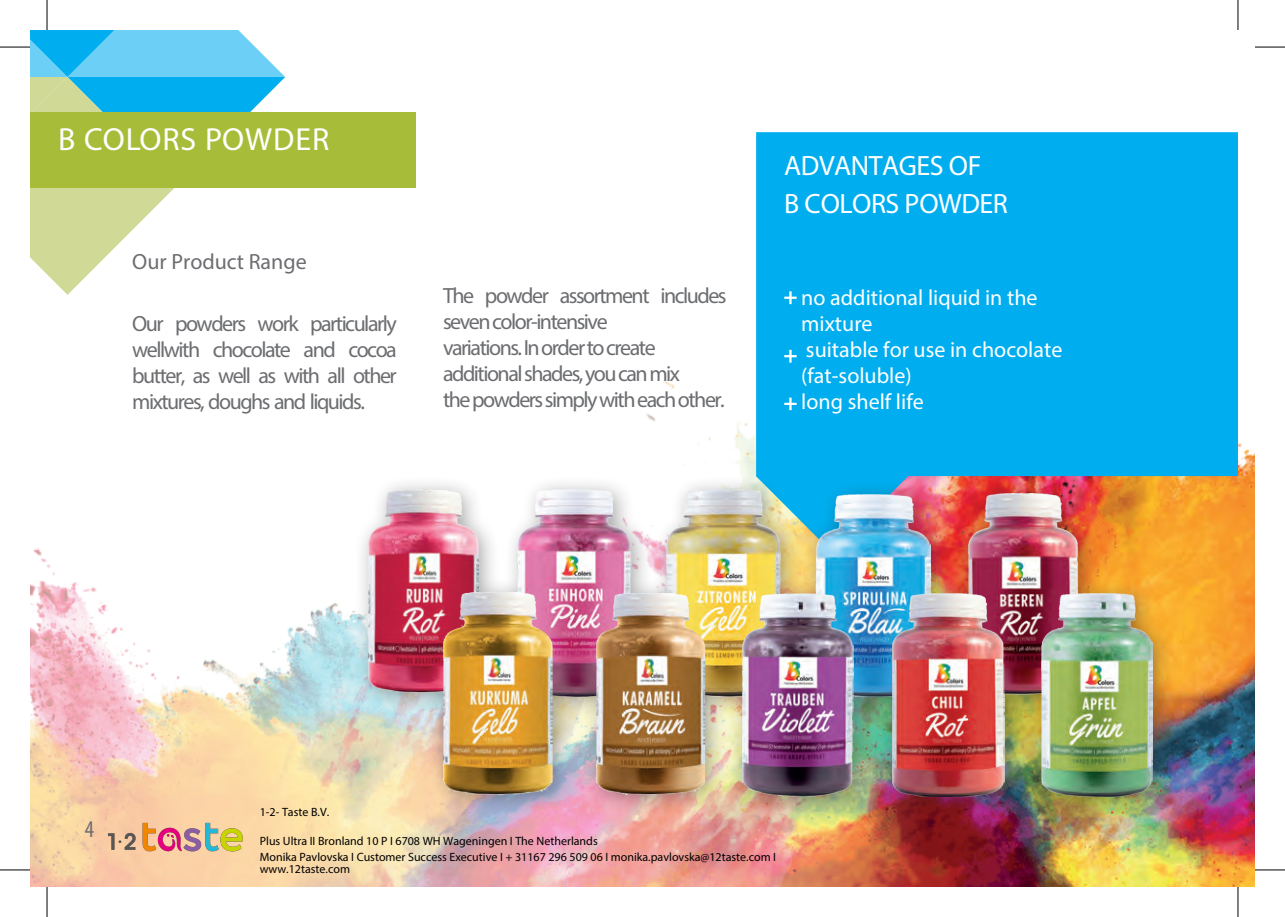
<style>
.page{position:relative;width:1285px;height:917px;background:#fff}
.page>*{position:absolute;margin:0;border:0;box-sizing:border-box;transform-origin:0 0}
.t1{font:32px "Myriad Pro";letter-spacing:.03em;color:#fff}
.t2{font:28px/37.6px "Myriad Pro";letter-spacing:-.015em;color:#fff}
.t3{font:condensed 24px "Myriad Pro";color:#6c6d70}
.t4{font:22px/26px "Myriad Pro";letter-spacing:-.07em;color:#6c6d70}
.t5{font:22px/26px "Myriad Pro";color:#fff}
.t6{font:22px "Myriad Pro";color:#6c6d70}
.t7{font:12px/16.8px "Myriad Pro";color:#000}
</style>
<div class="page">
<img style="left:646px;top:381px;width:609px;height:505px">
<img style="left:30px;top:548px;width:816px;height:338px">
<svg style="left:30px;top:30px;width:255px;height:265px"></svg>
<div style="left:30px;top:112px;width:386px;height:76px;background:#a7bd39"></div>
<div style="left:756px;top:132px;width:482px;height:420px;background:#00aeef"></div>
<svg style="left:784px;top:291px;width:12px;height:13px"></svg>
<svg style="left:784px;top:349px;width:12px;height:13px"></svg>
<svg style="left:784px;top:397px;width:12px;height:13px"></svg>
<div style="left:353px;top:474px;width:822px;height:344px;background:#231f20;opacity:.4"></div>
<img style="left:367px;top:489px;width:111px;height:205px">
<img style="left:518px;top:489px;width:114px;height:206px">
<img style="left:666px;top:489px;width:114px;height:206px">
<img style="left:815px;top:494px;width:115px;height:201px">
<img style="left:968px;top:493px;width:111px;height:202px">
<img style="left:442px;top:591px;width:111px;height:204px">
<img style="left:595px;top:592px;width:110px;height:203px">
<img style="left:742px;top:593px;width:111px;height:202px">
<img style="left:893px;top:593px;width:111px;height:202px">
<img style="left:1041px;top:593px;width:112px;height:202px">
<hr style="left:0;top:47px;width:30px;height:1px;background:#000">
<hr style="left:1255px;top:47px;width:30px;height:1px;background:#000">
<hr style="left:0;top:869px;width:30px;height:1px;background:#000">
<hr style="left:1255px;top:869px;width:30px;height:1px;background:#000">
<hr style="left:47px;top:0;width:1px;height:30px;background:#000">
<hr style="left:47px;top:886px;width:1px;height:30px;background:#000">
<hr style="left:1237px;top:0;width:1px;height:30px;background:#000">
<hr style="left:1237px;top:886px;width:1px;height:30px;background:#000">
<img style="left:106px;top:807px;width:136px;height:58px">
<h1 class="t1" style="left:58px;top:120px;width:273px">B COLORS POWDER</h1>
<p class="t6" style="left:132px;top:249px;width:176px">Our Product Range</p>
<p class="t4" style="left:132px;top:310px;width:266px;text-align:justify">Our powders work particularly wellwith chocolate and cocoa butter, as well as with all other mixtures, doughs and liquids.</p>
<p class="t4" style="left:443px;top:282px;width:285px">The powder assortment includes seven color-intensive<br>variations. In order to create additional shades, you can mix<br>the powders simply with each other.</p>
<p class="t2" style="left:784px;top:146px;width:225px">ADVANTAGES OF<br>B COLORS POWDER</p>
<p class="t5" style="left:801px;top:284px;width:263px">no additional liquid in the mixture<br>suitable for use in chocolate (fat-soluble)<br>long shelf life</p>
<p class="t3" style="left:85px;top:814px;width:11px">4</p>
<p class="t7" style="left:260px;top:802px;width:71px">1-2- Taste B.V.</p>
<p class="t7" style="left:260px;top:831px;width:518px">Plus Ultra II Bronland 10 P I 6708 WH Wageningen I The Netherlands<br>Monika Pavlovska I Customer Success Executive I + 31167 296 509 06 I monika.pavlovska@12taste.com I</p>
<p class="t7" style="left:260px;top:860px;width:92px">www.12taste.com</p>
</div>
